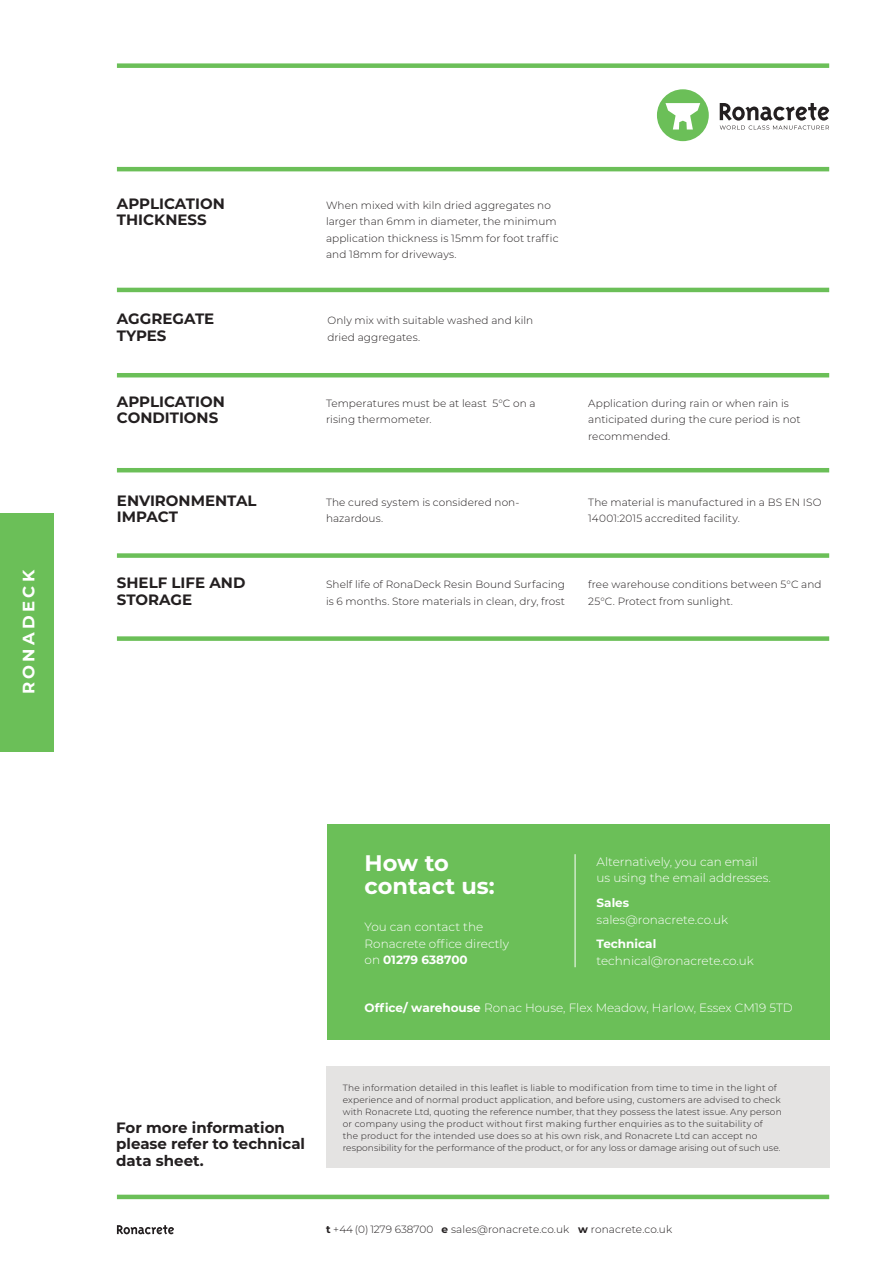
<style>
.page{position:relative;width:893px;height:1263px;background:#fff}
.page>*{position:absolute;margin:0;border:0;box-sizing:border-box;transform-origin:0 0}
.t1{font:700 22.5px/22.5px "Montserrat";color:#fff}
.t2{font:700 16.5px "Montserrat";letter-spacing:.2em;color:#fff}
.t3{font:700 15px/16.5px "Montserrat";color:#231f20}
.t4{font:300 12px/16.5px "Montserrat";color:#fff}
.t5{font:700 12px "Montserrat";color:#fff}
.t6{font:300 10.5px/16.5px "Montserrat";letter-spacing:.01em;color:#231f20}
.t7{font:300 9px/12px "Montserrat";letter-spacing:.015em;color:#231f20}
.s1{font-weight:700}
</style>
<div class="page">
<div style="left:0;top:513px;width:53px;height:239px;background:#6bbf58"></div>
<div style="left:117px;top:63px;width:712px;height:5px;background:#6bbf58"></div>
<hr style="left:117px;top:167px;width:712px;height:4px;background:#6bbf58">
<hr style="left:117px;top:1195px;width:712px;height:4px;background:#6bbf58">
<svg style="left:117px;top:1225px;width:57px;height:9px"></svg>
<div style="left:326px;top:1066px;width:503px;height:102px;background:#e4e3e2"></div>
<div style="left:328px;top:824px;width:502px;height:216px;background:#6bbf58"></div>
<hr style="left:575px;top:854px;width:1px;height:113px;background:#fff">
<svg style="left:657px;top:89px;width:52px;height:52px"></svg>
<svg style="left:720px;top:103px;width:109px;height:27px"></svg>
<hr style="left:117px;top:288px;width:712px;height:4px;background:#6bbf58">
<hr style="left:117px;top:373px;width:712px;height:4px;background:#6bbf58">
<div style="left:117px;top:636px;width:712px;height:5px;background:#6bbf58"></div>
<div style="left:117px;top:553px;width:712px;height:5px;background:#6bbf58"></div>
<hr style="left:117px;top:468px;width:712px;height:4px;background:#6bbf58">
<h2 class="t2" style="left:17px;top:694px;width:126px;rotate:-90deg">RONADECK</h2>
<h3 class="t3" style="left:117px;top:194px;width:109px">APPLICATION<br>THICKNESS</h3>
<h3 class="t3" style="left:117px;top:310px;width:99px">AGGREGATE<br>TYPES</h3>
<p class="t6" style="left:326px;top:196px;width:234px">When mixed with kiln dried aggregates no larger than 6mm in diameter, the minimum application thickness is 15mm for foot traffic and 18mm for driveways.</p>
<p class="t6" style="left:327px;top:312px;width:207px">Only mix with suitable washed and kiln dried aggregates.</p>
<h3 class="t3" style="left:117px;top:392px;width:109px">APPLICATION<br>CONDITIONS</h3>
<p class="t6" style="left:326px;top:394px;width:211px">Temperatures must be at least 5°C on a rising thermometer.</p>
<p class="t6" style="left:588px;top:394px;width:214px">Application during rain or when rain is anticipated during the cure period is not recommended.</p>
<h3 class="t3" style="left:117px;top:491px;width:141px">ENVIRONMENTAL<br>IMPACT</h3>
<h3 class="t3" style="left:117px;top:574px;width:130px">SHELF LIFE AND<br>STORAGE</h3>
<p class="t6" style="left:326px;top:493px;width:195px">The cured system is considered non&shy;hazardous.</p>
<p class="t6" style="left:588px;top:493px;width:235px">The material is manufactured in a BS EN ISO<br>14001:2015 accredited facility.</p>
<p class="t6" style="left:326px;top:576px;width:241px">Shelf life of RonaDeck Resin Bound Surfacing is 6 months. Store materials in clean, dry, frost</p>
<p class="t6" style="left:588px;top:576px;width:235px">free warehouse conditions between 5°C and<br>25°C. Protect from sunlight.</p>
<h1 class="t1" style="left:365px;top:851px;width:132px">How to contact us:</h1>
<p class="t4" style="left:365px;top:918px;width:146px">You can contact the<br>Ronacrete office directly on <span class="s1">01279 638700</span></p>
<p class="t4" style="left:597px;top:853px;width:176px">Alternatively, you can email us using the email addresses.</p>
<p class="t5" style="left:597px;top:894px;width:34px">Sales</p>
<p class="t4" style="left:597px;top:911px;width:133px">sales@ronacrete.co.uk</p>
<p class="t5" style="left:597px;top:935px;width:61px">Technical</p>
<p class="t4" style="left:597px;top:952px;width:159px">technical@ronacrete.co.uk</p>
<p class="t4" style="left:365px;top:999px;width:430px"><span class="s1">Office/ warehouse</span> Ronac House, Flex Meadow, Harlow, Essex CM19 5TD</p>
<h3 class="t3" style="left:116px;top:1118px;width:190px">For more information please refer to technical data sheet.</h3>
<p class="t7" style="left:343px;top:1081px;width:440px">The information detailed in this leaflet is liable to modification from time to time in the light of experience and of normal product application, and before using, customers are advised to check with Ronacrete Ltd, quoting the reference number, that they possess the latest issue. Any person or company using the product without first making further enquiries as to the suitability of<br>the product for the intended use does so at his own risk, and Ronacrete Ltd can accept no responsibility for the performance of the product, or for any loss or damage arising out of such use.</p>
<p class="t6" style="left:326px;top:1221px;width:348px"><span class="s1">t</span> +44 (0) 1279 638700 <span class="s1">e</span> sales@ronacrete.co.uk <span class="s1">w</span> ronacrete.co.uk</p>
</div>
